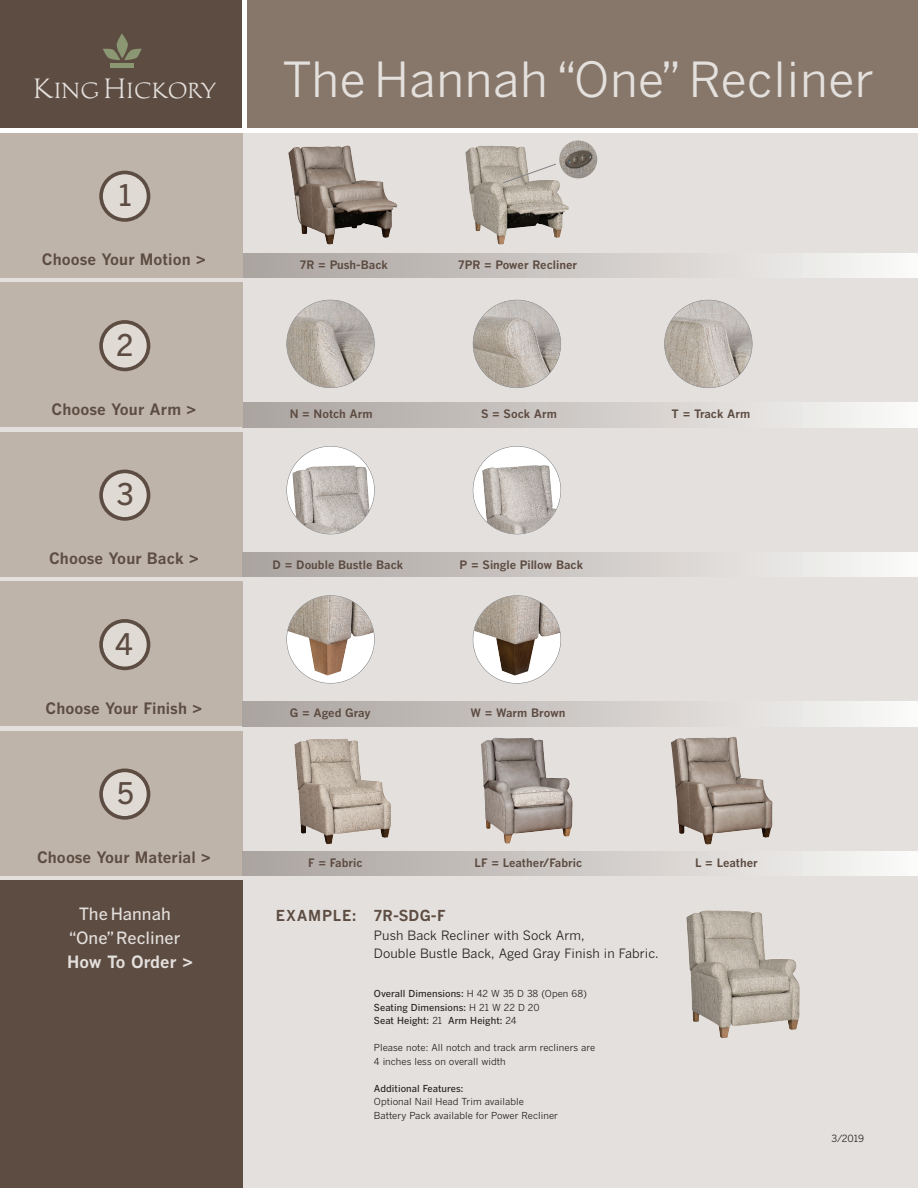
<style>
.page{position:relative;width:918px;height:1188px;background:#fff}
.page>*{position:absolute;margin:0;border:0;box-sizing:border-box;transform-origin:0 0}
.t1{font:48px "Benton Gothic";letter-spacing:.01em;color:#e4e0dd}
.t2{font:500 29.55px "Benton Gothic";color:#5d4c42}
.t3{font:27.6px "Michelangelo BQ";letter-spacing:.055em;color:#e4e0dd}
.t4{font:500 16.8px/24px "Benton Gothic";color:#e4e0dd;text-align:center}
.t5{font:700 16.8px "Benton Gothic";letter-spacing:.005em;color:#e4e0dd}
.t6{font:700 15.6px "Benton Gothic";letter-spacing:.005em;color:#5d4c42}
.t7{font:700 15px "Benton Gothic";letter-spacing:.05em;color:#5d4c42}
.t8{font:12.75px/18.8px "Benton Gothic";letter-spacing:.005em;color:#231f20}
.t9{font:700 11.55px "Benton Gothic";color:#5d4c42}
.t10{font:9.9px "Benton Gothic";color:#231f20}
.t11{font:9.6px/13.5px "Benton Gothic";letter-spacing:.005em;color:#231f20}
.t12{font:500 9.6px/13.5px "Benton Gothic";letter-spacing:.005em;color:#231f20}
.s1{font-weight:400}
</style>
<div class="page">
<div style="left:0;top:133px;width:918px;height:1055px;background:#e4e0dd"></div>
<div style="left:243px;top:403px;width:675px;height:24px;background:linear-gradient(to right,#a8a19d,#f8f7f6)"></div>
<div style="left:243px;top:253px;width:675px;height:25px;background:linear-gradient(to right,#a8a19d,#f8f7f6)"></div>
<div style="left:0;top:0;width:242px;height:128px;background:#5d4c42"></div>
<div style="left:0;top:880px;width:243px;height:308px;background:#5d4c42"></div>
<div style="left:0;top:133px;width:243px;height:145px;background:#beb4aa"></div>
<div style="left:247px;top:0;width:671px;height:128px;background:#86776a"></div>
<svg style="left:99px;top:171px;width:51px;height:51px"></svg>
<div style="left:0;top:282px;width:243px;height:145px;background:#beb4aa"></div>
<div style="left:0;top:432px;width:243px;height:145px;background:#beb4aa"></div>
<div style="left:0;top:581px;width:243px;height:145px;background:#beb4aa"></div>
<div style="left:0;top:731px;width:243px;height:145px;background:#beb4aa"></div>
<img style="left:288px;top:300px;width:86px;height:88px">
<img style="left:473px;top:300px;width:88px;height:88px">
<img style="left:665px;top:300px;width:86px;height:88px">
<div style="left:243px;top:552px;width:675px;height:25px;background:linear-gradient(to right,#a8a19d,#f8f7f6)"></div>
<div style="left:287px;top:446px;width:87px;height:88px;background:#fff;border-radius:50%"></div>
<img style="left:292px;top:466px;width:78px;height:68px">
<div style="left:473px;top:446px;width:88px;height:88px;background:#fff;border-radius:50%"></div>
<img style="left:482px;top:465px;width:74px;height:69px">
<div style="left:243px;top:702px;width:675px;height:24px;background:linear-gradient(to right,#a8a19d,#f8f7f6)"></div>
<div style="left:287px;top:596px;width:87px;height:87px;background:#fff;border-radius:50%"></div>
<img style="left:288px;top:597px;width:85px;height:78px">
<div style="left:473px;top:596px;width:88px;height:87px;background:#fff;border-radius:50%"></div>
<img style="left:474px;top:596px;width:86px;height:80px">
<div style="left:243px;top:851px;width:675px;height:25px;background:linear-gradient(to right,#a8a19d,#f8f7f6)"></div>
<img style="left:294px;top:739px;width:97px;height:105px">
<img style="left:671px;top:737px;width:101px;height:108px">
<img style="left:481px;top:738px;width:92px;height:106px">
<img style="left:288px;top:146px;width:109px;height:99px">
<img style="left:465px;top:146px;width:104px;height:99px">
<svg style="left:502px;top:163px;width:55px;height:21px"></svg>
<svg style="left:99px;top:320px;width:51px;height:51px"></svg>
<svg style="left:99px;top:470px;width:51px;height:51px"></svg>
<svg style="left:99px;top:619px;width:51px;height:51px"></svg>
<svg style="left:99px;top:769px;width:51px;height:51px"></svg>
<img style="left:559px;top:140px;width:38px;height:38px">
<svg style="left:103px;top:33px;width:39px;height:27px"></svg>
<hr style="left:110px;top:63px;width:24px;height:4px;background:#8a9772">
<img style="left:686px;top:910px;width:114px;height:128px">
<h3 class="t3" style="left:34px;top:72px;width:183px">King Hickory</h3>
<h2 class="t2" style="left:118px;top:179px;width:15px">1</h2>
<h1 class="t1" style="left:282px;top:53px;width:593px">The Hannah “One”Recliner</h1>
<h3 class="t6" style="left:42px;top:251px;width:166px">Choose Your Motion &gt;</h3>
<p class="t9" style="left:300px;top:259px;width:89px">7R = Push-Back</p>
<p class="t9" style="left:458px;top:259px;width:121px">7PR = Power Recliner</p>
<h2 class="t2" style="left:116px;top:328px;width:19px">2</h2>
<h3 class="t6" style="left:52px;top:400px;width:146px">Choose Your Arm &gt;</h3>
<h2 class="t2" style="left:116px;top:478px;width:19px">3</h2>
<h3 class="t6" style="left:49px;top:550px;width:152px">Choose Your Back &gt;</h3>
<h2 class="t2" style="left:115px;top:627px;width:20px">4</h2>
<h3 class="t6" style="left:46px;top:699px;width:159px">Choose Your Finish &gt;</h3>
<h2 class="t2" style="left:117px;top:777px;width:19px">5</h2>
<h3 class="t6" style="left:37px;top:849px;width:176px">Choose Your Material &gt;</h3>
<h3 class="t4" style="left:69px;top:902px;width:113px">The Hannah “One”Recliner</h3>
<h3 class="t5" style="left:67px;top:952px;width:128px">How To Order &gt;</h3>
<p class="t9" style="left:290px;top:408px;width:85px">N = Notch Arm</p>
<p class="t9" style="left:481px;top:408px;width:78px">S = Sock Arm</p>
<p class="t9" style="left:672px;top:407px;width:80px">T = Track Arm</p>
<p class="t9" style="left:273px;top:558px;width:132px">D = Double Bustle Back</p>
<p class="t9" style="left:460px;top:558px;width:125px">P = Single Pillow Back</p>
<p class="t9" style="left:290px;top:706px;width:82px">G = Aged Gray</p>
<p class="t9" style="left:470px;top:706px;width:97px">W = Warm Brown</p>
<p class="t9" style="left:308px;top:857px;width:56px">F = Fabric</p>
<p class="t9" style="left:475px;top:856px;width:109px">LF = Leather/Fabric</p>
<p class="t9" style="left:695px;top:856px;width:64px">L = Leather</p>
<p class="t7" style="left:276px;top:907px;width:171px">EXAMPLE: 7R-SDG-F</p>
<p class="t8" style="left:374px;top:926px;width:286px">Push Back Recliner with Sock Arm,<br>Double Bustle Back, Aged Gray Finish in Fabric.</p>
<p class="t12" style="left:374px;top:987px;width:215px">Overall Dimensions: <span class="s1">H 42 W 35 D 38 (Open 68)<br></span>Seating Dimensions: <span class="s1">H 21 W 22 D 20<br></span>Seat Height: <span class="s1">21</span> Arm Height: <span class="s1">24</span></p>
<p class="t11" style="left:374px;top:1041px;width:223px">Please note: All notch and track arm recliners are<br>4 inches less on overall width</p>
<p class="t12" style="left:374px;top:1082px;width:91px">Additional Features:</p>
<p class="t11" style="left:374px;top:1095px;width:186px">Optional Nail Head Trim available<br>Battery Pack available for Power Recliner</p>
<p class="t10" style="left:832px;top:1133px;width:34px">3/2019</p>
</div>
